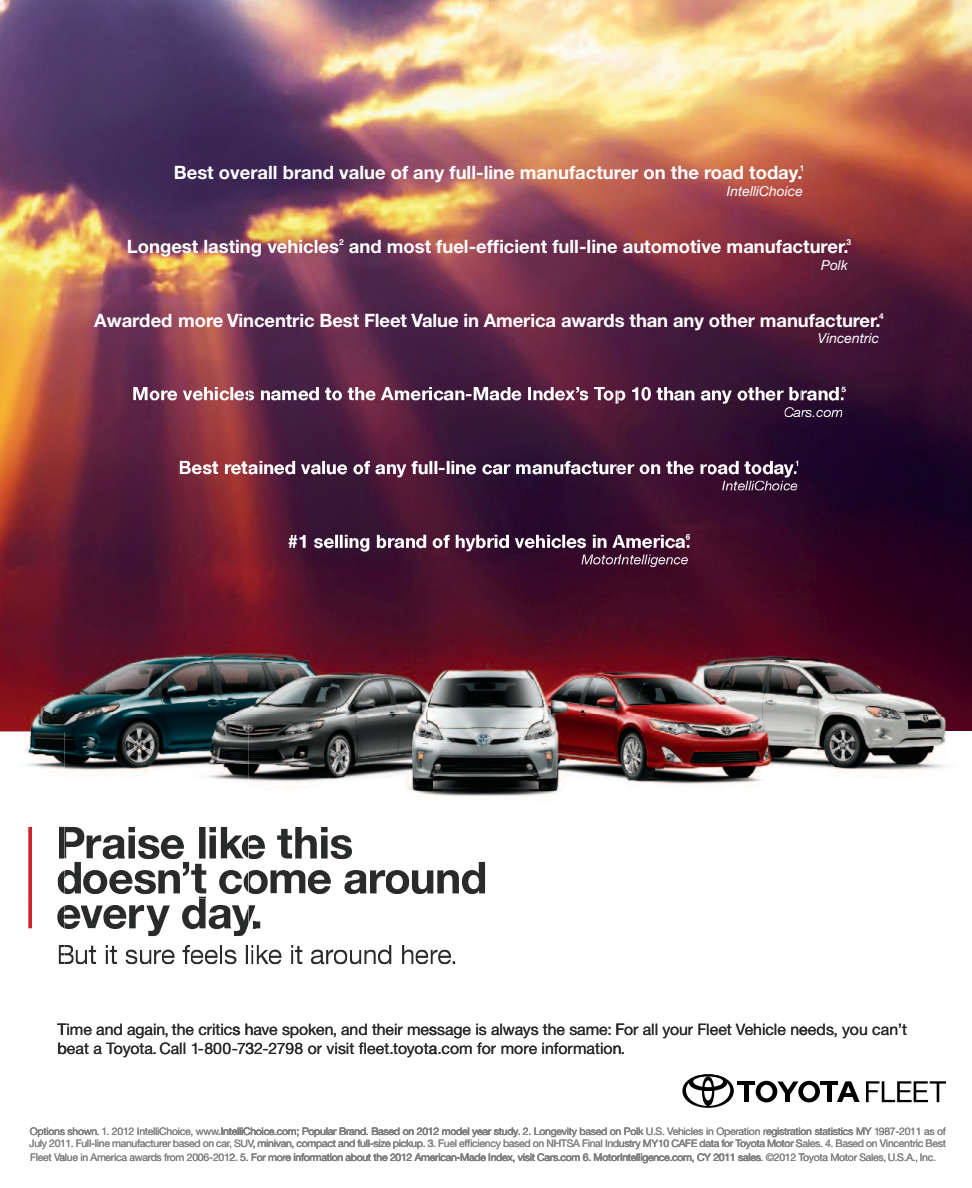
<style>
.page{position:relative;width:972px;height:1188px;background:#fff}
.page>*{position:absolute;margin:0;border:0;box-sizing:border-box;transform-origin:0 0}
.t1{font:700 18.45px "Helvetica Neue LT Std";color:#fff}
.t2{font:15.9px "Helvetica Neue LT Std";color:#292a2a}
.t3{font:italic 13.8px "Helvetica Neue LT Std";color:#fff}
.t4{font:10.5px/12.6px "Helvetica Neue LT Std";letter-spacing:-.03em;color:#808080;text-align:right}
</style>
<div class="page">
<svg style="left:0;top:0;width:1px;height:18px"></svg>
<img style="left:1px;top:0;width:971px;height:359px">
<hr style="left:744px;top:1085px;width:4px;height:17px;background:#000">
<hr style="left:737px;top:1082px;width:18px;height:3px;background:#000">
<div style="left:827px;top:1085px;width:5px;height:17px;background:#000"></div>
<hr style="left:821px;top:1082px;width:17px;height:3px;background:#000">
<svg style="left:756px;top:1081px;width:64px;height:21px"></svg>
<svg style="left:837px;top:1082px;width:23px;height:20px"></svg>
<svg style="left:682px;top:1074px;width:52px;height:34px"></svg>
<svg style="left:866px;top:1081px;width:80px;height:21px"></svg>
<img style="left:1px;top:359px;width:971px;height:355px">
<img style="left:231px;top:461px;width:386px;height:17px">
<img style="left:180px;top:461px;width:69px;height:13px">
<img style="left:180px;top:469px;width:48px;height:5px">
<svg style="left:231px;top:461px;width:1px;height:13px"></svg>
<img style="left:133px;top:387px;width:471px;height:14px">
<img style="left:168px;top:398px;width:264px;height:3px">
<img style="left:133px;top:394px;width:31px;height:7px">
<svg style="left:167px;top:387px;width:1px;height:14px"></svg>
<img style="left:249px;top:473px;width:183px;height:5px">
<img style="left:434px;top:473px;width:179px;height:1px">
<svg style="left:616px;top:461px;width:1px;height:13px"></svg>
<img style="left:617px;top:387px;width:227px;height:17px">
<svg style="left:604px;top:387px;width:13px;height:17px"></svg>
<img style="left:435px;top:399px;width:140px;height:2px">
<img style="left:722px;top:481px;width:75px;height:10px">
<img style="left:722px;top:489px;width:74px;height:2px">
<svg style="left:794px;top:460px;width:4px;height:14px"></svg>
<img style="left:707px;top:461px;width:87px;height:17px">
<img style="left:708px;top:472px;width:83px;height:6px">
<img style="left:617px;top:461px;width:90px;height:13px">
<img style="left:617px;top:471px;width:86px;height:3px">
<img style="left:784px;top:407px;width:58px;height:10px">
<img style="left:617px;top:399px;width:185px;height:5px">
<img style="left:802px;top:414px;width:40px;height:3px">
<img style="left:802px;top:396px;width:42px;height:5px">
<svg style="left:841px;top:387px;width:5px;height:5px"></svg>
<img style="left:288px;top:535px;width:402px;height:17px">
<img style="left:289px;top:547px;width:137px;height:5px">
<img style="left:581px;top:554px;width:107px;height:13px">
<img style="left:581px;top:561px;width:35px;height:3px">
<img style="left:434px;top:547px;width:182px;height:4px">
<img style="left:618px;top:563px;width:69px;height:4px">
<img style="left:621px;top:545px;width:69px;height:3px">
<svg style="left:686px;top:534px;width:4px;height:6px"></svg>
<img style="left:1px;top:714px;width:63px;height:250px">
<img style="left:58px;top:862px;width:6px;height:32px">
<img style="left:58px;top:871px;width:6px;height:22px">
<img style="left:59px;top:827px;width:5px;height:32px">
<img style="left:64px;top:714px;width:908px;height:183px">
<img style="left:191px;top:864px;width:77px;height:30px">
<img style="left:195px;top:880px;width:54px;height:14px">
<img style="left:183px;top:862px;width:6px;height:14px">
<img style="left:83px;top:870px;width:97px;height:24px">
<img style="left:85px;top:888px;width:95px;height:6px">
<img style="left:64px;top:862px;width:17px;height:32px">
<img style="left:243px;top:829px;width:49px;height:30px">
<img style="left:243px;top:836px;width:6px;height:22px">
<img style="left:221px;top:827px;width:22px;height:12px">
<img style="left:221px;top:839px;width:21px;height:20px">
<svg style="left:242px;top:839px;width:1px;height:20px"></svg>
<img style="left:103px;top:827px;width:113px;height:28px">
<img style="left:103px;top:855px;width:113px;height:4px">
<img style="left:86px;top:835px;width:15px;height:24px">
<img style="left:64px;top:827px;width:21px;height:32px">
<img style="left:412px;top:870px;width:47px;height:24px">
<img style="left:308px;top:870px;width:101px;height:24px">
<img style="left:308px;top:887px;width:69px;height:7px">
<img style="left:270px;top:870px;width:36px;height:23px">
<img style="left:249px;top:870px;width:19px;height:24px">
<img style="left:295px;top:827px;width:57px;height:24px">
<img style="left:295px;top:851px;width:57px;height:8px">
<img style="left:249px;top:840px;width:43px;height:19px">
<img style="left:462px;top:862px;width:23px;height:10px">
<img style="left:462px;top:872px;width:23px;height:22px">
<img style="left:433px;top:870px;width:26px;height:23px">
<img style="left:57px;top:905px;width:7px;height:24px">
<img style="left:59px;top:945px;width:5px;height:19px">
<img style="left:64px;top:898px;width:392px;height:67px">
<img style="left:249px;top:898px;width:7px;height:38px">
<img style="left:249px;top:905px;width:7px;height:18px">
<svg style="left:253px;top:922px;width:7px;height:6px"></svg>
<img style="left:415px;top:950px;width:13px;height:14px">
<img style="left:378px;top:945px;width:36px;height:9px">
<img style="left:378px;top:954px;width:36px;height:10px">
<img style="left:364px;top:950px;width:12px;height:14px">
<img style="left:350px;top:950px;width:11px;height:14px">
<img style="left:334px;top:950px;width:13px;height:14px">
<img style="left:295px;top:946px;width:38px;height:18px">
<img style="left:297px;top:956px;width:31px;height:8px">
<img style="left:269px;top:945px;width:24px;height:19px">
<img style="left:257px;top:945px;width:12px;height:19px">
<svg style="left:251px;top:945px;width:2px;height:19px"></svg>
<img style="left:438px;top:950px;width:13px;height:14px">
<svg style="left:431px;top:950px;width:7px;height:14px"></svg>
<h1 class="t1" style="left:174px;top:165px;width:632px">Best overall brand value of any full-line manufacturer on the road today.<sup>1</sup></h1>
<h3 class="t3" style="left:727px;top:186px;width:77px">IntelliChoice</h3>
<h1 class="t1" style="left:127px;top:240px;width:726px">Longest lasting vehicles<sup>2</sup> and most fuel-efficient full-line automotive manufacturer.<sup>3</sup></h1>
<h3 class="t3" style="left:821px;top:260px;width:28px">Polk</h3>
<h1 class="t1" style="left:94px;top:314px;width:791px">Awarded more Vincentric Best Fleet Value in America awards than any other manufacturer.<sup>4</sup></h1>
<h3 class="t3" style="left:818px;top:333px;width:63px">Vincentric</h3>
<h2 class="t2" style="left:57px;top:1023px;width:851px">Time and again, the critics have spoken, and their message is always the same: For all your Fleet Vehicle needs, you can’t</h2>
<h2 class="t2" style="left:57px;top:1042px;width:569px">beat a Toyota. Call 1-800-732-2798 or visit fleet.toyota.com for more information.</h2>
<p class="t4" style="left:30px;top:1126px;width:918px">Options shown. 1. 2012 IntelliChoice, www.IntelliChoice.com; Popular Brand. Based on 2012 model year study. 2. Longevity based on Polk U.S. Vehicles in Operation registration statistics MY 1987-2011 as of , minivan, compact and full-size pickup. 3. Fuel efficiency based on NHTSA Final Industry MY10 CAFE data for Toyota Motor Sales. 4. Based on Vincentric Best</p>
<p class="t4" style="left:29px;top:1138px;width:227px">July 2011. Full-line manufacturer based on car, SUV</p>
<p class="t4" style="left:30px;top:1152px;width:907px">Fleet Value in America awards from 2006-2012. 5. For more information about the 2012 American-Made Index, visit Cars.com 6. MotorIntelligence.com, CY 2011 sales. ©2012 Toyota Motor Sales, U.S.A., Inc.</p>
</div>
